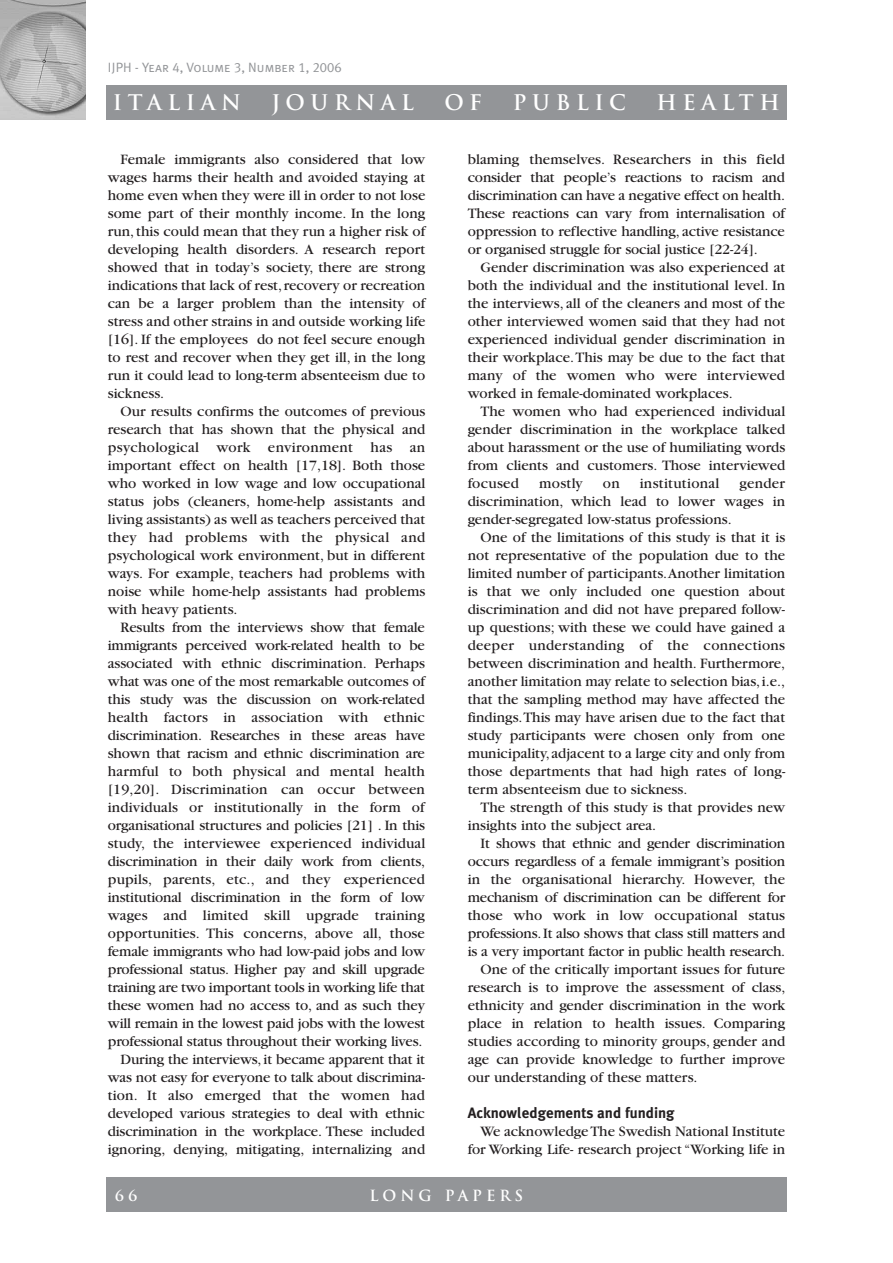
<style>
.page{position:relative;width:893px;height:1263px;background:#fff}
.page>*{position:absolute;margin:0;border:0;box-sizing:border-box;transform-origin:0 0}
.t1{font:700 21px "Trajan";letter-spacing:.265em;color:#fff}
.t2{font:15px/18px "Garamond";color:#231f20;text-align:justify}
.t3{font:700 15px "Meta Plus";color:#231f20}
.t4{font:15px "Garamond";letter-spacing:.02em;color:#231f20}
.t5{font:700 15px "Trajan";letter-spacing:.26em;color:#fff}
.t6{font:13.5px "Meta Plus Normal Caps";color:#939598}
</style>
<div class="page">
<div style="left:106px;top:85px;width:681px;height:34px;background:#939598"></div>
<img style="left:0;top:0;width:85px;height:119px">
<div style="left:106px;top:1178px;width:681px;height:34px;background:#939598"></div>
<p class="t6" style="left:108px;top:59px;width:235px">IJPH - Year 4, Volume 3, Number 1, 2006</p>
<h1 class="t1" style="left:113px;top:90px;width:130px">ITALIAN</h1>
<h1 class="t1" style="left:271px;top:90px;width:144px">JOURNAL</h1>
<h1 class="t1" style="left:444px;top:90px;width:39px">O F</h1>
<h1 class="t1" style="left:513px;top:90px;width:115px">PUBLIC</h1>
<h1 class="t1" style="left:657px;top:90px;width:125px">HEALTH</h1>
<p class="t2" style="left:108px;top:151px;width:319px;text-indent:13px">Female immigrants also considered that low wages harms their health and avoided staying at home even when they were ill in order to not lose some part of their monthly income. In the long run, this could mean that they run a higher risk of developing health disorders. A research report showed that in today’s society, there are strong indications that lack of rest,recovery or recreation can be a larger problem than the intensity of stress and other strains in and outside working life [16]. If the employees do not feel secure enough to rest and recover when they get ill, in the long run it could lead to long-term absenteeism due to sickness.</p>
<p class="t2" style="left:108px;top:403px;width:319px;text-indent:13px">Our results confirms the outcomes of previous research that has shown that the physical and psychological work environment has an important effect on health [17,18]. Both those who worked in low wage and low occupational status jobs (cleaners, home-help assistants and living assistants) as well as teachers perceived that they had problems with the physical and psychological work environment, but in different ways. For example, teachers had problems with noise while home-help assistants had problems with heavy patients.</p>
<p class="t2" style="left:108px;top:619px;width:319px;text-align:right">Results from the interviews show that female immigrants perceived work-related health to be associated with ethnic discrimination. Perhaps what was one of the most remarkable outcomes of this study was the discussion on work-related health factors in association with ethnic discrimination. Researches in these areas have shown that racism and ethnic discrimination are harmful to both physical and mental health [19,20]. Discrimination can occur between individuals or institutionally in the form of organisational structures and policies [21] . In this study, the interviewee experienced individual discrimination in their daily work from clients, pupils, parents, etc., and they experienced institutional discrimination in the form of low wages and limited skill upgrade training opportunities. This concerns, above all, those female immigrants who had low-paid jobs and low professional status. Higher pay and skill upgrade training are two important tools in working life that these women had no access to, and as such they will remain in the lowest paid jobs with the lowest professional status throughout their working lives.<br>During the interviews, it became apparent that it was not easy for everyone to talk about discrimina&shy;tion. It also emerged that the women had developed various strategies to deal with ethnic discrimination in the workplace. These included ignoring, denying, mitigating, internalizing and</p>
<p class="t2" style="left:468px;top:151px;width:319px">blaming themselves. Researchers in this field consider that people’s reactions to racism and discrimination can have a negative effect on health.<br>These reactions can vary from internalisation of oppression to reflective handling, active resistance or organised struggle for social justice [22-24].</p>
<p class="t2" style="left:468px;top:259px;width:319px;text-indent:13px">Gender discrimination was also experienced at both the individual and the institutional level. In the interviews, all of the cleaners and most of the other interviewed women said that they had not experienced individual gender discrimination in their workplace.This may be due to the fact that many of the women who were interviewed worked in female-dominated workplaces.</p>
<p class="t2" style="left:468px;top:403px;width:319px;text-indent:13px">The women who had experienced individual gender discrimination in the workplace talked about harassment or the use of humiliating words from clients and customers. Those interviewed focused</p>
<p class="t2" style="left:468px;top:475px;width:319px;text-indent:272px">gender discrimination, which lead to lower wages in gender-segregated low-status professions.</p>
<p class="t2" style="left:468px;top:529px;width:319px;text-indent:13px">One of the limitations of this study is that it is not representative of the population due to the limited number of participants.Another limitation is that we only included one question about discrimination and did not have prepared follow&shy;up questions; with these we could have gained a deeper understanding of the connections between discrimination and health. Furthermore, another limitation may relate to selection bias,i.e., that the sampling method may have affected the findings.This may have arisen due to the fact that study participants were chosen only from one municipality,adjacent to a large city and only from those departments that had high rates of long&shy;term absenteeism due to sickness.</p>
<p class="t2" style="left:468px;top:799px;width:319px;text-indent:13px">The strength of this study is that provides new insights into the subject area.</p>
<p class="t2" style="left:480px;top:835px;width:306px">It shows that ethnic and gender discrimination</p>
<p class="t2" style="left:468px;top:853px;width:319px">occurs regardless of a female immigrant’s position</p>
<p class="t2" style="left:468px;top:871px;width:319px">in the organisational hierarchy. However, the</p>
<p class="t2" style="left:468px;top:889px;width:319px">mechanism of discrimination can be different for</p>
<p class="t2" style="left:468px;top:907px;width:319px">those who work in low occupational status</p>
<p class="t2" style="left:468px;top:925px;width:319px">professions.It also shows that class still matters and</p>
<p class="t2" style="left:468px;top:943px;width:319px">is a very important factor in public health research.</p>
<p class="t2" style="left:480px;top:961px;width:306px">One of the critically important issues for future</p>
<p class="t2" style="left:468px;top:979px;width:319px">research is to improve the assessment of class,</p>
<p class="t2" style="left:468px;top:997px;width:319px">ethnicity and gender discrimination in the work</p>
<p class="t2" style="left:468px;top:1015px;width:319px">place in relation to health issues. Comparing</p>
<p class="t2" style="left:468px;top:1033px;width:319px">studies according to minority groups, gender and</p>
<p class="t2" style="left:468px;top:1051px;width:319px">age can provide knowledge to further improve</p>
<p class="t2" style="left:468px;top:1069px;width:231px">our understanding of these matters.</p>
<p class="t3" style="left:468px;top:1104px;width:208px">Acknowledgements and funding</p>
<p class="t2" style="left:468px;top:1123px;width:319px;text-align:right">We acknowledge The Swedish National Institute for Working Life- research project “Working life in</p>
<p class="t2" style="left:539px;top:475px;width:45px">mostly</p>
<p class="t2" style="left:603px;top:475px;width:18px">on</p>
<p class="t4" style="left:640px;top:478px;width:81px">institutional</p>
<p class="t5" style="left:115px;top:1186px;width:25px">6 6</p>
<p class="t5" style="left:370px;top:1186px;width:155px">LONG PAPERS</p>
</div>
